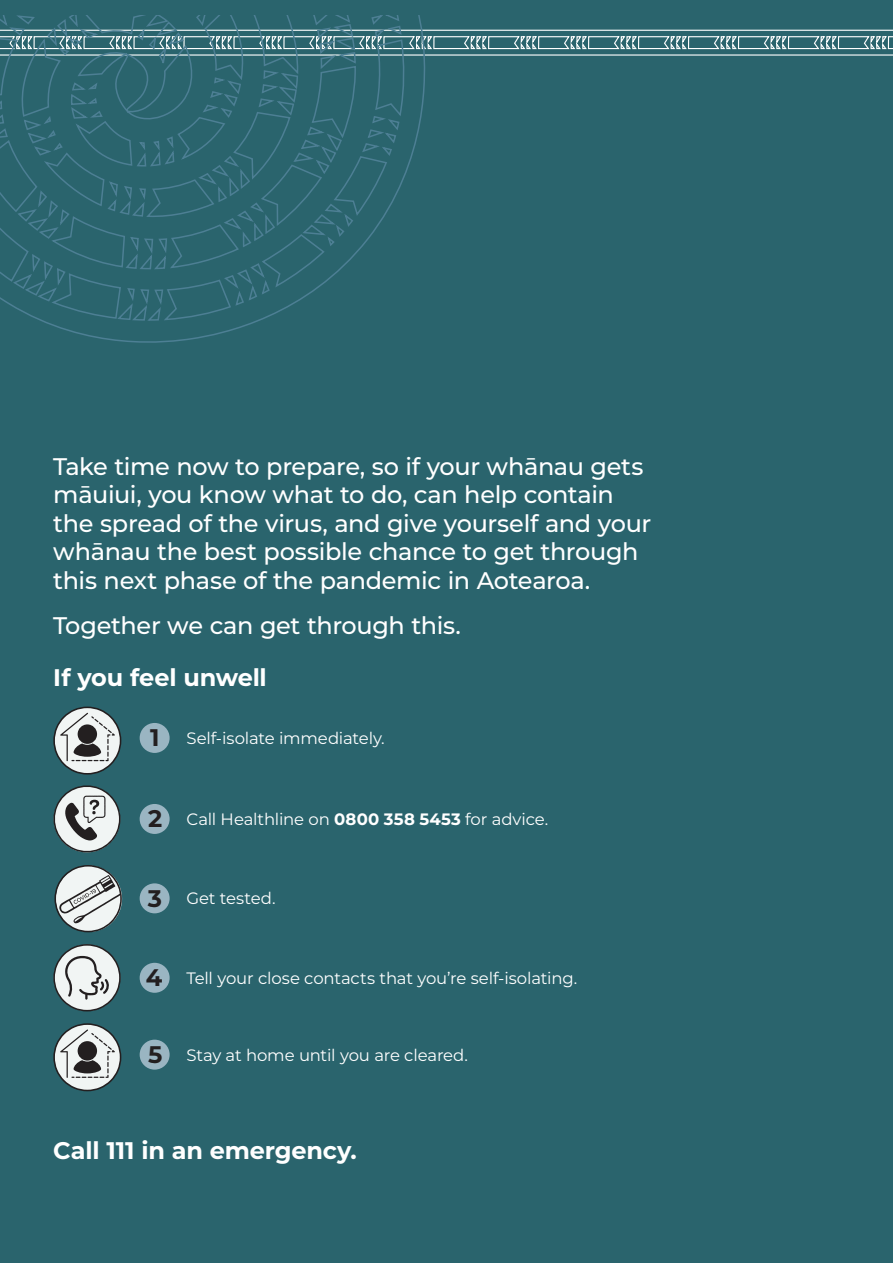
<style>
.page{position:relative;width:893px;height:1263px;background:#2a646d}
.page>*{position:absolute;margin:0;border:0;box-sizing:border-box;transform-origin:0 0}
.t1{font:500 24px/28.5px "Montserrat";letter-spacing:-.015em;color:#fff}
.t2{font:700 24px "Montserrat";letter-spacing:-.005em;color:#fff}
.t3{font:700 24px "Montserrat";color:#231f20}
.t4{font:16.5px "Montserrat";letter-spacing:-.01em;color:#fff}
.s1{font-weight:700;font-size:24px;color:#231f20}
.s2{font-weight:700}
</style>
<div class="page">
<svg style="left:430px;top:29px;width:463px;height:27px"></svg>
<svg style="left:53px;top:706px;width:68px;height:69px"></svg>
<div style="left:140px;top:723px;width:30px;height:30px;background:#9ab5c2;border-radius:50%"></div>
<svg style="left:53px;top:785px;width:68px;height:67px"></svg>
<div style="left:140px;top:804px;width:30px;height:30px;background:#9ab5c2;border-radius:50%"></div>
<div style="left:140px;top:883px;width:30px;height:30px;background:#9ab5c2;border-radius:50%"></div>
<div style="left:140px;top:963px;width:30px;height:30px;background:#9ab5c2;border-radius:50%"></div>
<svg style="left:53px;top:944px;width:68px;height:67px"></svg>
<svg style="left:53px;top:1023px;width:68px;height:68px"></svg>
<div style="left:140px;top:1040px;width:30px;height:30px;background:#9ab5c2;border-radius:50%"></div>
<svg style="left:54px;top:865px;width:68px;height:67px"></svg>
<svg style="left:0;top:15px;width:430px;height:328px"></svg>
<p class="t1" style="left:53px;top:451px;width:599px">Take time now to prepare, so if your whānau gets māuiui, you know what to do, can help contain the spread of the virus, and give yourself and your whānau the best possible chance to get through this next phase of the pandemic in Aotearoa.</p>
<p class="t1" style="left:53px;top:610px;width:409px">Together we can get through this.</p>
<p class="t2" style="left:53px;top:660px;width:215px">If you feel unwell</p>
<p class="t3" style="left:150px;top:720px;width:11px">1</p>
<p class="t4" style="left:186px;top:727px;width:200px">Self-isolate immediately.</p>
<p class="t4" style="left:148px;top:808px;width:402px"><span class="s1">2</span> Call Healthline on <span class="s2">0800 358 5453</span> for advice.</p>
<p class="t4" style="left:148px;top:887px;width:129px"><span class="s1">3</span> Get tested.</p>
<p class="t4" style="left:146px;top:966px;width:433px"><span class="s1">4</span> Tell your close contacts that you’re self-isolating.</p>
<p class="t3" style="left:148px;top:1037px;width:16px">5</p>
<p class="t4" style="left:186px;top:1043px;width:283px">Stay at home until you are cleared.</p>
<p class="t2" style="left:53px;top:1133px;width:305px">Call 111 in an emergency.</p>
</div>
